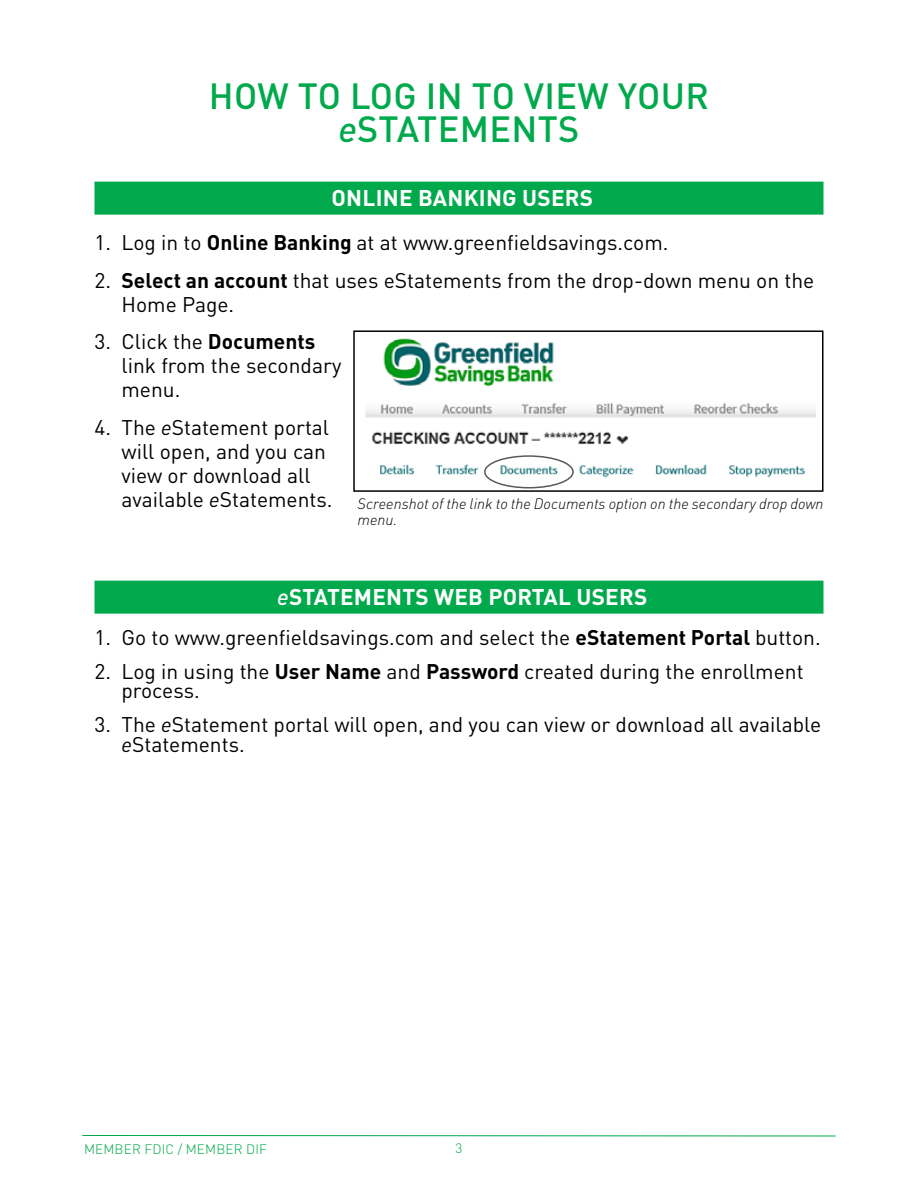
<style>
.page{position:relative;width:918px;height:1188px;background:#fff}
.page>*{position:absolute;margin:0;border:0;box-sizing:border-box;transform-origin:0 0}
.Section_Header{font:500 36px/33px "DINOT";letter-spacing:.01em;color:#00a94c;text-align:center}
.Steps{font:700 22.5px "DINOT";letter-spacing:.01em;color:#fff}
.t1{font:21px/24px "DINOT";color:#000}
.Office{font:italic 300 15px/16.5px "DINOT";color:#000}
.t2{font:300 13.5px "DINOT";letter-spacing:.01em;color:#00a94c}
.s1{font-style:italic}
.s2{font-weight:700}
.s3{font-weight:500;font-style:italic}
</style>
<div class="page">
<svg style="left:82px;top:1135px;width:754px;height:1px"></svg>
<div style="left:94px;top:182px;width:730px;height:33px;background:#00a94c"></div>
<div style="left:94px;top:581px;width:730px;height:33px;background:#00a94c"></div>
<img style="left:365px;top:338px;width:450px;height:151px">
<div style="left:353px;top:330px;width:471px;height:162px;border:2px solid #000"></div>
<div style="left:484px;top:455px;width:90px;height:33px;border:2px solid #58595b;border-radius:50%"></div>
<p class="Section_Header" style="left:209px;top:76px;width:502px">HOW TO LOG IN TO VIEW YOUR <span class="s1">e</span>STATEMENTS</p>
<p class="Steps" style="left:332px;top:180px;width:263px">ONLINE BANKING USERS</p>
<p class="t1" style="left:94px;top:229px;width:575px">1. Log in to <span class="s2">Online Banking</span> at at www.greenfieldsavings.com.</p>
<p class="t1" style="left:122px;top:266px;width:694px;text-indent:-27px">2. <span class="s2">Select an account</span> that uses eStatements from the drop-down menu on the<br>Home Page.</p>
<p class="t1" style="left:122px;top:328px;width:221px;text-indent:-27px">3. Click the <span class="s2">Documents </span>link from the secondary menu.</p>
<p class="t1" style="left:122px;top:413px;width:213px;text-indent:-27px">4. The <span class="s1">e</span>Statement portal will open, and you can view or download all available <span class="s1">e</span>Statements.</p>
<p class="Office" style="left:358px;top:494px;width:467px">Screenshot of the link to the Documents option on the secondary drop down menu.</p>
<p class="Steps" style="left:277px;top:579px;width:372px"><span class="s3">e</span>STATEMENTS WEB PORTAL USERS</p>
<p class="t1" style="left:94px;top:624px;width:728px">1. Go to www.greenfieldsavings.com and select the <span class="s2">eStatement Portal</span> button.</p>
<p class="t1" style="left:122px;top:659px;width:684px;line-height:19.8px;text-indent:-27px">2. Log in using the <span class="s2">User Name</span> and <span class="s2">Password</span> created during the enrollment process.</p>
<p class="t1" style="left:122px;top:712px;width:701px;line-height:19.8px;text-indent:-27px">3. The <span class="s1">e</span>Statement portal will open, and you can view or download all available <span class="s1">e</span>Statements.</p>
<p class="t2" style="left:84px;top:1139px;width:185px">MEMBER FDIC / MEMBER DIF</p>
<p class="t2" style="left:456px;top:1138px;width:8px">3</p>
</div>
